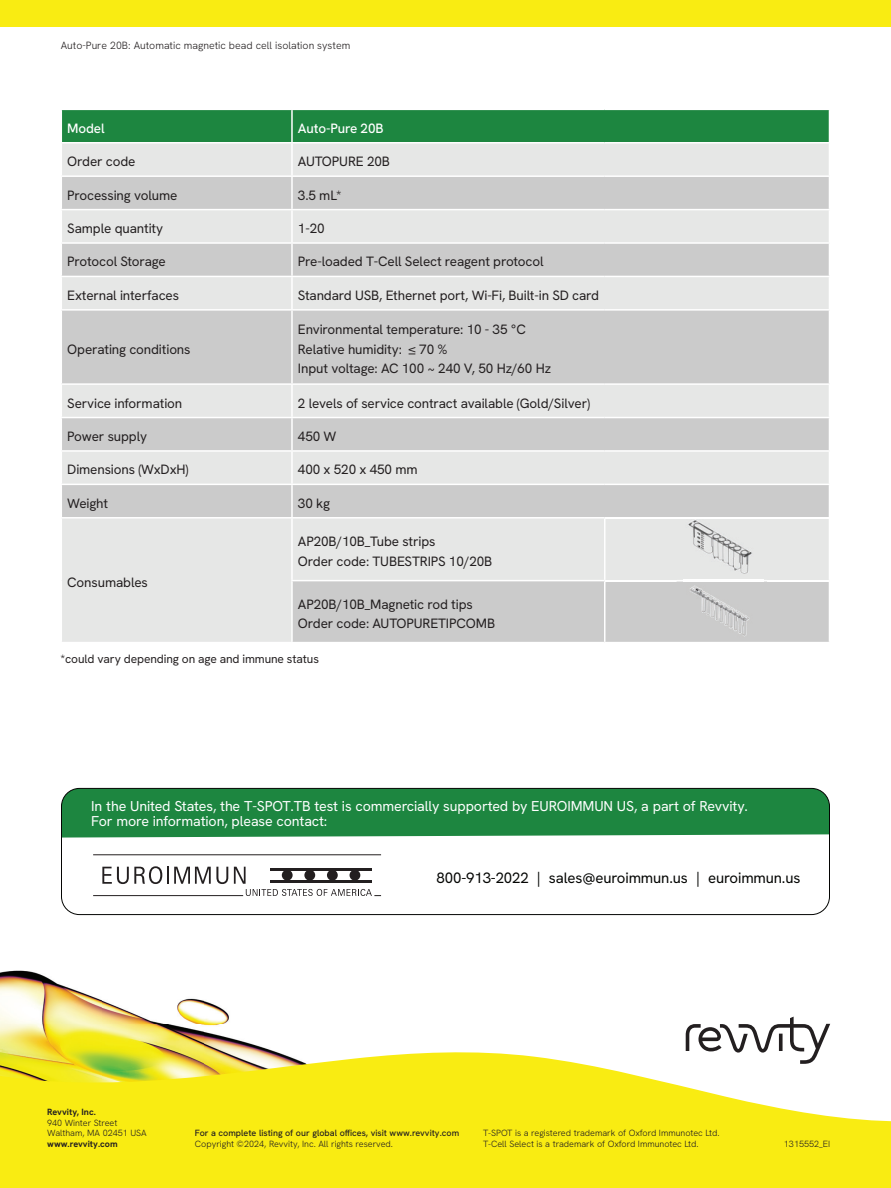
<style>
.page{position:relative;width:891px;height:1188px;background:#fff}
.page>*{position:absolute;margin:0;border:0;box-sizing:border-box;transform-origin:0 0}
.t1{font:15px "Hanken Grotesk";letter-spacing:-.01em;color:#040503}
.t2{font:14.25px/15px "Hanken Grotesk";letter-spacing:-.01em;color:#fff}
.t3{font:13.5px/19.5px "Hanken Grotesk";letter-spacing:-.01em;color:#231f20}
.t4{font:500 13.5px "Hanken Grotesk";letter-spacing:-.01em;color:#fff}
.t5{font:12px "Hanken Grotesk";letter-spacing:-.01em;color:#231f20}
.t6{font:300 10.5px "Hanken Grotesk";color:#231f20}
.t7{font:300 9px/10.5px "Hanken Grotesk";color:#231f20}
.t8{font:500 9px "Hanken Grotesk";color:#231f20}
.t9{font:700 9px "Hanken Grotesk";color:#231f20}
</style>
<div class="page">
<img style="left:0;top:970px;width:267px;height:79px">
<svg style="left:0;top:1049px;width:891px;height:139px;background:#f7ec32"></svg>
<svg style="left:686px;top:1017px;width:144px;height:47px"></svg>
<div style="left:0;top:0;width:891px;height:26px;background:#f9ec12"></div>
<div style="left:62px;top:110px;width:767px;height:32px;background:#1d8640"></div>
<div style="left:62px;top:144px;width:767px;height:31px;background:#e6e7e6"></div>
<svg style="left:62px;top:177px;width:767px;height:465px;background:#d7d8d7"></svg>
<hr style="left:291px;top:110px;width:2px;height:32px;background:#fff">
<hr style="left:291px;top:144px;width:2px;height:31px;background:#fff">
<hr style="left:291px;top:210px;width:2px;height:32px;background:#fff">
<hr style="left:291px;top:277px;width:2px;height:32px;background:#fff">
<hr style="left:291px;top:385px;width:2px;height:32px;background:#fff">
<hr style="left:291px;top:452px;width:2px;height:32px;background:#fff">
<hr style="left:291px;top:519px;width:2px;height:61px;background:#fff">
<hr style="left:604px;top:519px;width:2px;height:61px;background:#fff">
<hr style="left:61px;top:209px;width:231px;height:1px;background:#fff">
<hr style="left:291px;top:177px;width:2px;height:32px;background:#fff">
<hr style="left:292px;top:209px;width:313px;height:1px;background:#fff">
<hr style="left:605px;top:209px;width:225px;height:1px;background:#fff">
<hr style="left:61px;top:242px;width:231px;height:2px;background:#fff">
<hr style="left:61px;top:276px;width:231px;height:1px;background:#fff">
<hr style="left:292px;top:242px;width:313px;height:2px;background:#fff">
<hr style="left:291px;top:244px;width:2px;height:32px;background:#fff">
<hr style="left:605px;top:242px;width:225px;height:2px;background:#fff">
<hr style="left:292px;top:276px;width:313px;height:1px;background:#fff">
<hr style="left:605px;top:276px;width:225px;height:1px;background:#fff">
<hr style="left:61px;top:309px;width:231px;height:2px;background:#fff">
<hr style="left:61px;top:383px;width:231px;height:2px;background:#fff">
<hr style="left:292px;top:309px;width:313px;height:2px;background:#fff">
<hr style="left:291px;top:311px;width:2px;height:72px;background:#fff">
<hr style="left:605px;top:309px;width:225px;height:2px;background:#fff">
<hr style="left:292px;top:383px;width:313px;height:2px;background:#fff">
<hr style="left:605px;top:383px;width:225px;height:2px;background:#fff">
<hr style="left:61px;top:417px;width:231px;height:1px;background:#fff">
<hr style="left:61px;top:450px;width:231px;height:2px;background:#fff">
<hr style="left:292px;top:417px;width:313px;height:1px;background:#fff">
<hr style="left:291px;top:418px;width:2px;height:32px;background:#fff">
<hr style="left:605px;top:417px;width:225px;height:1px;background:#fff">
<hr style="left:292px;top:450px;width:313px;height:2px;background:#fff">
<hr style="left:605px;top:450px;width:225px;height:2px;background:#fff">
<hr style="left:61px;top:484px;width:231px;height:1px;background:#fff">
<hr style="left:61px;top:517px;width:231px;height:2px;background:#fff">
<hr style="left:292px;top:484px;width:313px;height:1px;background:#fff">
<hr style="left:291px;top:485px;width:2px;height:32px;background:#fff">
<hr style="left:605px;top:484px;width:225px;height:1px;background:#fff">
<hr style="left:292px;top:517px;width:313px;height:2px;background:#fff">
<hr style="left:605px;top:517px;width:225px;height:2px;background:#fff">
<hr style="left:291px;top:580px;width:314px;height:1px;background:#fff">
<hr style="left:291px;top:581px;width:2px;height:61px;background:#fff">
<hr style="left:605px;top:580px;width:225px;height:1px;background:#fff">
<hr style="left:604px;top:581px;width:2px;height:61px;background:#fff">
<img style="left:684px;top:582px;width:80px;height:57px">
<img style="left:677px;top:515px;width:90px;height:67px">
<img style="left:684px;top:575px;width:80px;height:7px">
<div style="left:62px;top:788px;width:768px;height:50px;background:#1d8640"></div>
<div style="left:61px;top:788px;width:769px;height:127px;border:1px solid #040503;border-radius:18px"></div>
<svg style="left:102px;top:866px;width:126px;height:18px"></svg>
<hr style="left:93px;top:854px;width:288px;height:1px;background:#231f20">
<hr style="left:93px;top:895px;width:150px;height:1px;background:#231f20">
<svg style="left:234px;top:867px;width:147px;height:29px"></svg>
<p class="t6" style="left:61px;top:39px;width:291px">Auto-Pure 20B: Automatic magnetic bead cell isolation system</p>
<p class="t4" style="left:67px;top:119px;width:39px">Model</p>
<p class="t4" style="left:298px;top:119px;width:87px">Auto-Pure 20B</p>
<p class="t3" style="left:67px;top:152px;width:70px">Order code</p>
<p class="t3" style="left:298px;top:152px;width:94px">AUTOPURE 20B</p>
<p class="t3" style="left:67px;top:185px;width:112px">Processing volume</p>
<p class="t3" style="left:298px;top:185px;width:45px">3.5 mL*</p>
<p class="t3" style="left:67px;top:218px;width:97px">Sample quantity</p>
<p class="t3" style="left:298px;top:218px;width:28px">1-20</p>
<p class="t3" style="left:67px;top:252px;width:100px">Protocol Storage</p>
<p class="t3" style="left:298px;top:252px;width:247px">Pre-loaded T-Cell Select reagent protocol</p>
<p class="t3" style="left:67px;top:285px;width:113px">External interfaces</p>
<p class="t3" style="left:298px;top:285px;width:303px">Standard USB, Ethernet port, Wi-Fi, Built-in SD card</p>
<p class="t3" style="left:67px;top:339px;width:125px">Operating conditions</p>
<p class="t3" style="left:298px;top:319px;width:255px">Environmental temperature: 10 - 35 °C<br>Relative humidity: ≤ 70 %<br>Input voltage: AC 100 ~ 240 V, 50 Hz/60 Hz</p>
<p class="t3" style="left:67px;top:393px;width:117px">Service information</p>
<p class="t3" style="left:298px;top:393px;width:294px">2 levels of service contract available (Gold/Silver)</p>
<p class="t3" style="left:67px;top:426px;width:81px">Power supply</p>
<p class="t3" style="left:298px;top:426px;width:40px">450 W</p>
<p class="t3" style="left:67px;top:460px;width:123px">Dimensions (WxDxH)</p>
<p class="t3" style="left:298px;top:460px;width:121px">400 x 520 x 450 mm</p>
<p class="t3" style="left:67px;top:493px;width:42px">Weight</p>
<p class="t3" style="left:298px;top:493px;width:34px">30 kg</p>
<p class="t3" style="left:298px;top:531px;width:196px">AP20B/10B_Tube strips<br>Order code: TUBESTRIPS 10/20B</p>
<p class="t3" style="left:298px;top:594px;width:199px">AP20B/10B_Magnetic rod tips<br>Order code: AUTOPURETIPCOMB</p>
<p class="t5" style="left:61px;top:651px;width:260px">*could vary depending on age and immune status</p>
<p class="t3" style="left:67px;top:572px;width:82px">Consumables</p>
<p class="t2" style="left:91px;top:798px;width:658px">In the United States, the T-SPOT.TB test is commercially supported by EUROIMMUN US, a part of Revvity.<br>For more information, please contact:</p>
<p class="t1" style="left:437px;top:868px;width:365px">800-913-2022 | sales@euroimmun.us | euroimmun.us</p>
<p class="t9" style="left:47px;top:1106px;width:50px">Revvity, Inc.</p>
<p class="t7" style="left:47px;top:1117px;width:101px">940 Winter Street<br>Waltham, MA 02451 USA</p>
<p class="t9" style="left:47px;top:1138px;width:72px">www.revvity.com</p>
<p class="t7" style="left:483px;top:1128px;width:238px">T-SPOT is a registered trademark of Oxford Immunotec Ltd.<br>T-Cell Select is a trademark of Oxford Immunotec Ltd.</p>
<p class="t8" style="left:195px;top:1127px;width:266px">For a complete listing of our global offices, visit www.revvity.com</p>
<p class="t7" style="left:195px;top:1138px;width:200px">Copyright ©2024, Revvity, Inc. All rights reserved.</p>
<p class="t7" style="left:784px;top:1138px;width:48px">1315552_EI</p>
</div>
